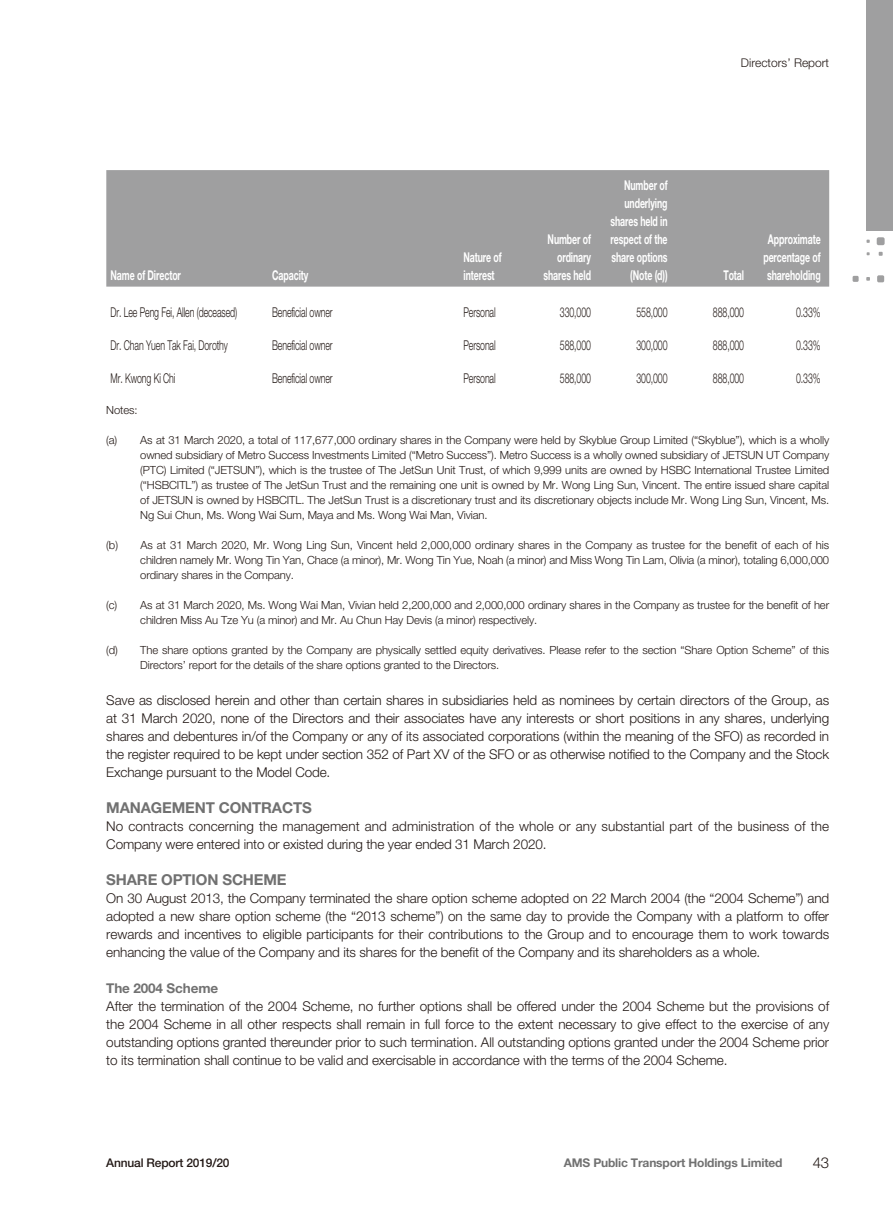
<style>
.page{position:relative;width:893px;height:1212px;background:#fff}
.page>*{position:absolute;margin:0;border:0;box-sizing:border-box;transform-origin:0 0}
.t1{font:700 15px "Helvetica Neue LT Std";letter-spacing:-.01em;color:#717171}
.t2{font:300 15px "Helvetica Neue LT Std";color:#231916}
.t3{font:300 13.5px/18px "Helvetica Neue LT Std";letter-spacing:-.01em;color:#231916;text-align:justify}
.t4{font:300 13.5px "Helvetica Neue LT Std";letter-spacing:-.01em;color:#231916;scale:.65 1}
.t5{font:700 13.5px/18px "Helvetica Neue LT Std";letter-spacing:-.01em;color:#fff;text-align:right;scale:.65 1}
.t6{font:700 13.5px "Helvetica Neue LT Std";letter-spacing:-.01em;color:#717171}
.t7{font:700 12px "Helvetica Neue LT Std";letter-spacing:-.015em;color:#717171}
.t8{font:500 12px "Helvetica Neue LT Std";letter-spacing:-.015em;color:#231916}
.t9{font:300 12px "Helvetica Neue LT Std";color:#231916}
.t10{font:300 11.25px/15px "Helvetica Neue LT Std";letter-spacing:-.01em;color:#231916;text-align:justify}
</style>
<div class="page">
<div style="left:877px;top:275px;width:7px;height:7px;background:#9f9fa0;border-radius:2px"></div>
<svg style="left:879px;top:252px;width:4px;height:4px"></svg>
<svg style="left:853px;top:276px;width:6px;height:6px"></svg>
<svg style="left:866px;top:240px;width:4px;height:3px"></svg>
<div style="left:877px;top:237px;width:8px;height:8px;background:#9f9fa0;border-radius:2px"></div>
<svg style="left:866px;top:277px;width:4px;height:4px"></svg>
<div style="left:866px;top:0;width:27px;height:231px;background:#9f9fa0"></div>
<div style="left:106px;top:170px;width:723px;height:117px;background:#9f9fa0"></div>
<p class="t5" style="left:111px;top:268px;width:110px">Name of Director</p>
<p class="t5" style="left:272px;top:268px;width:57px">Capacity</p>
<p class="t5" style="left:463px;top:250px;width:60px;text-align:left">Nature of interest</p>
<p class="t5" style="left:543px;top:232px;width:75px">Number of ordinary shares held</p>
<p class="t5" style="left:610px;top:178px;width:89px">Number of underlying shares held in respect of the share options (Note (d))</p>
<p class="t9" style="left:741px;top:59px;width:90px">Directors’ Report</p>
<p class="t5" style="left:723px;top:268px;width:33px">Total</p>
<p class="t5" style="left:763px;top:232px;width:90px;text-align:center">Approximate percentage of shareholding</p>
<p class="t4" style="left:111px;top:308px;width:196px">Dr. Lee Peng Fei, Allen (deceased)</p>
<p class="t4" style="left:272px;top:308px;width:95px">Beneficial owner</p>
<p class="t4" style="left:463px;top:308px;width:51px">Personal</p>
<p class="t4" style="left:560px;top:308px;width:49px">330,000</p>
<p class="t4" style="left:636px;top:308px;width:49px">558,000</p>
<p class="t4" style="left:713px;top:308px;width:49px">888,000</p>
<p class="t4" style="left:796px;top:308px;width:39px">0.33%</p>
<p class="t4" style="left:111px;top:341px;width:182px">Dr. Chan Yuen Tak Fai, Dorothy</p>
<p class="t4" style="left:272px;top:341px;width:95px">Beneficial owner</p>
<p class="t4" style="left:463px;top:341px;width:51px">Personal</p>
<p class="t4" style="left:560px;top:341px;width:49px">588,000</p>
<p class="t4" style="left:636px;top:341px;width:49px">300,000</p>
<p class="t4" style="left:713px;top:341px;width:49px">888,000</p>
<p class="t4" style="left:796px;top:341px;width:39px">0.33%</p>
<p class="t4" style="left:111px;top:374px;width:101px">Mr. Kwong Ki Chi</p>
<p class="t4" style="left:272px;top:374px;width:95px">Beneficial owner</p>
<p class="t4" style="left:463px;top:374px;width:51px">Personal</p>
<p class="t4" style="left:560px;top:374px;width:49px">588,000</p>
<p class="t4" style="left:636px;top:374px;width:49px">300,000</p>
<p class="t4" style="left:713px;top:374px;width:49px">888,000</p>
<p class="t4" style="left:796px;top:374px;width:39px">0.33%</p>
<p class="t10" style="left:106px;top:404px;width:33px">Notes:</p>
<p class="t10" style="left:140px;top:434px;width:690px;text-indent:-34px">(a) As at 31 March 2020, a total of 117,677,000 ordinary shares in the Company were held by Skyblue Group Limited (“Skyblue”), which is a wholly owned subsidiary of Metro Success Investments Limited (“Metro Success”). Metro Success is a wholly owned subsidiary of JETSUN UT Company (PTC) Limited (“JETSUN”), which is the trustee of The JetSun Unit Trust, of which 9,999 units are owned by HSBC International Trustee Limited (“HSBCITL”) as trustee of The JetSun Trust and the remaining one unit is owned by Mr. Wong Ling Sun, Vincent. The entire issued share capital of JETSUN is owned by HSBCITL. The JetSun Trust is a discretionary trust and its discretionary objects include Mr. Wong Ling Sun, Vincent, Ms.<br>Ng Sui Chun, Ms. Wong Wai Sum, Maya and Ms. Wong Wai Man, Vivian.</p>
<p class="t10" style="left:140px;top:539px;width:690px;text-indent:-34px">(b) As at 31 March 2020, Mr. Wong Ling Sun, Vincent held 2,000,000 ordinary shares in the Company as trustee for the benefit of each of his children namely Mr. Wong Tin Yan, Chace (a minor), Mr. Wong Tin Yue, Noah (a minor) and Miss Wong Tin Lam, Olivia (a minor), totaling 6,000,000 ordinary shares in the Company.</p>
<p class="t10" style="left:140px;top:599px;width:690px;text-indent:-34px">(c) As at 31 March 2020, Ms. Wong Wai Man, Vivian held 2,200,000 and 2,000,000 ordinary shares in the Company as trustee for the benefit of her children Miss Au Tze Yu (a minor) and Mr. Au Chun Hay Devis (a minor) respectively.</p>
<p class="t10" style="left:140px;top:644px;width:690px;text-indent:-34px">(d) The share options granted by the Company are physically settled equity derivatives. Please refer to the section “Share Option Scheme” of this<br>Directors’ report for the details of the share options granted to the Directors.</p>
<p class="t3" style="left:106px;top:693px;width:724px">Save as disclosed herein and other than certain shares in subsidiaries held as nominees by certain directors of the Group, as at 31 March 2020, none of the Directors and their associates have any interests or short positions in any shares, underlying shares and debentures in/of the Company or any of its associated corporations (within the meaning of the SFO) as recorded in the register required to be kept under section 352 of Part XV of the SFO or as otherwise notified to the Company and the Stock Exchange pursuant to the Model Code.</p>
<p class="t1" style="left:106px;top:802px;width:207px">MANAGEMENT CONTRACTS</p>
<p class="t3" style="left:106px;top:819px;width:724px">No contracts concerning the management and administration of the whole or any substantial part of the business of the<br>Company were entered into or existed during the year ended 31 March 2020.</p>
<p class="t1" style="left:106px;top:874px;width:182px">SHARE OPTION SCHEME</p>
<p class="t3" style="left:106px;top:891px;width:724px">On 30 August 2013, the Company terminated the share option scheme adopted on 22 March 2004 (the “2004 Scheme”) and adopted a new share option scheme (the “2013 scheme”) on the same day to provide the Company with a platform to offer rewards and incentives to eligible participants for their contributions to the Group and to encourage them to work towards enhancing the value of the Company and its shares for the benefit of the Company and its shareholders as a whole.</p>
<p class="t6" style="left:106px;top:983px;width:113px">The 2004 Scheme</p>
<p class="t3" style="left:106px;top:999px;width:724px">After the termination of the 2004 Scheme, no further options shall be offered under the 2004 Scheme but the provisions of the 2004 Scheme in all other respects shall remain in full force to the extent necessary to give effect to the exercise of any outstanding options granted thereunder prior to such termination. All outstanding options granted under the 2004 Scheme prior to its termination shall continue to be valid and exercisable in accordance with the terms of the 2004 Scheme.</p>
<p class="t8" style="left:106px;top:1158px;width:125px">Annual Report 2019/20</p>
<p class="t7" style="left:564px;top:1158px;width:220px">AMS Public Transport Holdings Limited</p>
<p class="t2" style="left:813px;top:1157px;width:18px">43</p>
</div>
